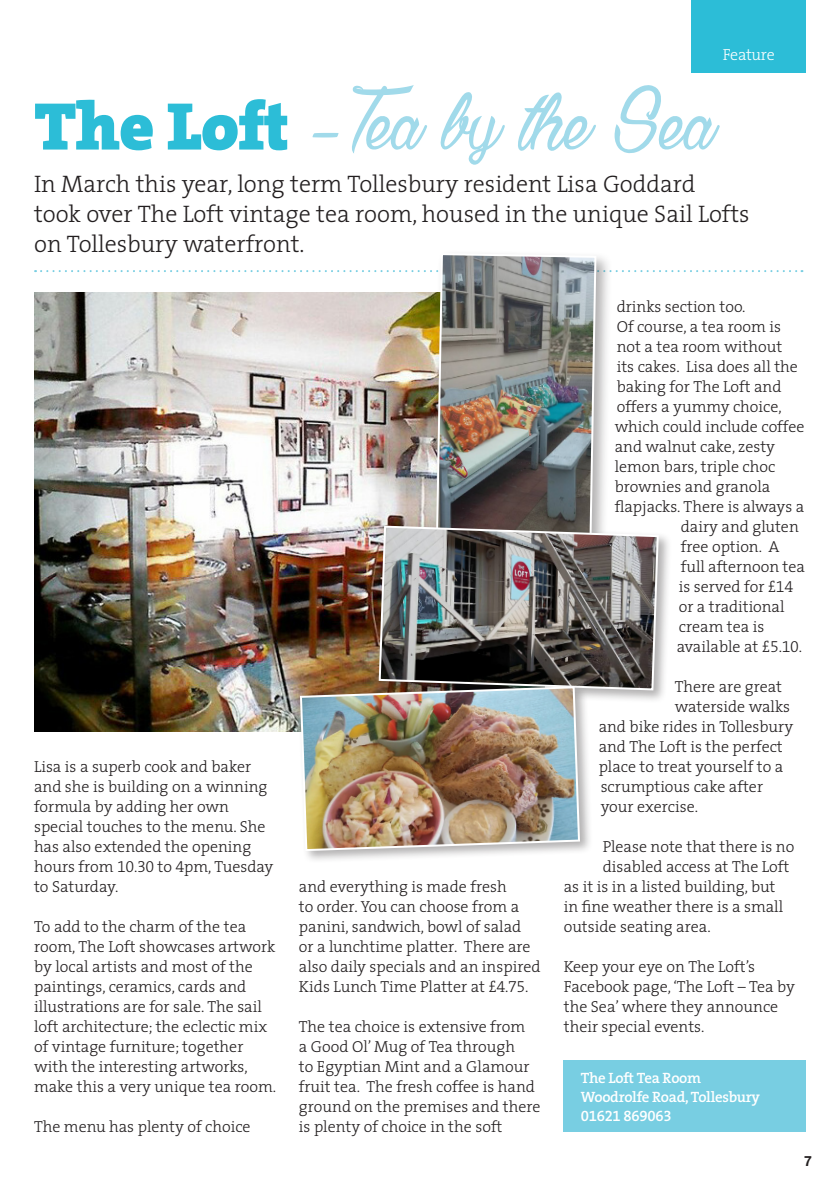
<style>
.page{position:relative;width:840px;height:1191px;background:#fff}
.page>*{position:absolute;margin:0;border:0;box-sizing:border-box;transform-origin:0 0}
.t1{font:92px "Chardons";color:#a1daea}
.t2{font:300 24px/30px "The Serif";color:#231f20}
.t3{font:300 16px/20px "The Serif";color:#231f20}
.t4{font:300 16px "The Serif";letter-spacing:-.02em;color:#fff}
.t5{font:600 15px "The Serif";letter-spacing:-.02em;color:#fff}
.t6{font:15px "The Serif Semi Bold Expert";letter-spacing:-.02em;color:#fff}
.t7{font:700 14px "Helvetica Neue";color:#231f20}
.s1{font-family:"The Serif";font-weight:900;font-size:68px;color:#2cbdd7}
.s2{font-family:"The Serif Light Expert";font-weight:400}
</style>
<div class="page">
<div style="left:563px;top:1060px;width:242px;height:72px;background:#78cee2"></div>
<img style="left:34px;top:293px;width:398px;height:438px">
<div style="left:691px;top:0;width:114px;height:72px;background:#2cbdd7"></div>
<svg style="left:35px;top:270px;width:767px;height:2px"></svg>
<div style="left:432px;top:249px;width:180px;height:304px;background:#231f20;opacity:.35"></div>
<img style="left:435px;top:252px;width:162px;height:271px">
<div style="left:376px;top:523px;width:295px;height:180px;background:#231f20;opacity:.35"></div>
<img style="left:377px;top:524px;width:282px;height:167px">
<div style="left:297px;top:684px;width:295px;height:180px;background:#231f20;opacity:.35"></div>
<img style="left:299px;top:685px;width:281px;height:167px">
<p class="t4" style="left:722px;top:42px;width:54px">Feature</p>
<p class="t1" style="left:34px;top:77px;width:683px"><span class="s1">The Loft</span> –Tea by the Sea</p>
<p class="t2" style="left:34px;top:168px;width:716px">In March this year, long term Tollesbury resident Lisa Goddard<br>took over The Loft vintage tea room, housed in the unique Sail Lofts on Tollesbury waterfront.</p>
<p class="t3" style="left:34px;top:756px;width:241px">Lisa is a superb cook and baker and she is building on a winning formula by adding her own special touches to the menu. She has also extended the opening hours from <span class="s2">10.30</span> to <span class="s2">4</span>pm, Tuesday to Saturday.</p>
<p class="t3" style="left:34px;top:916px;width:243px">To add to the charm of the tea room, The Loft showcases artwork by local artists and most of the paintings, ceramics, cards and illustrations are for sale. The sail loft architecture; the eclectic mix of vintage furniture; together with the interesting artworks, make this a very unique tea room.</p>
<p class="t3" style="left:34px;top:1116px;width:218px">The menu has plenty of choice</p>
<p class="t3" style="left:299px;top:876px;width:243px">and everything is made fresh<br>to order. You can choose from a panini, sandwich, bowl of salad<br>or a lunchtime platter. There are also daily specials and an inspired<br>Kids Lunch Time Platter at <span class="s2">£4.75</span>.</p>
<p class="t3" style="left:299px;top:1016px;width:243px">The tea choice is extensive from<br>a Good Ol’ Mug of Tea through<br>to Egyptian Mint and a Glamour fruit tea. The fresh coffee is hand ground on the premises and there is plenty of choice in the soft</p>
<p class="t3" style="left:616px;top:296px;width:130px">drinks section too.</p>
<p class="t3" style="left:616px;top:316px;width:166px">Of course, a tea room is</p>
<p class="t3" style="left:616px;top:336px;width:167px">not a tea room without</p>
<p class="t3" style="left:616px;top:356px;width:183px">its cakes. Lisa does all the</p>
<p class="t3" style="left:616px;top:376px;width:166px">baking for The Loft and</p>
<p class="t3" style="left:616px;top:396px;width:166px">offers a yummy choice,</p>
<p class="t3" style="left:614px;top:416px;width:191px">which could include coffee</p>
<p class="t3" style="left:614px;top:436px;width:162px">and walnut cake, zesty</p>
<p class="t3" style="left:614px;top:456px;width:162px">lemon bars, triple choc</p>
<p class="t3" style="left:614px;top:476px;width:157px">brownies and granola</p>
<p class="t3" style="left:614px;top:496px;width:191px">flapjacks. There is always a</p>
<p class="t3" style="left:680px;top:516px;width:119px">dairy and gluten</p>
<p class="t3" style="left:680px;top:536px;width:100px">free option. A</p>
<p class="t3" style="left:680px;top:556px;width:125px">full afternoon tea</p>
<p class="t3" style="left:678px;top:576px;width:116px">is served for <span class="s2">£14</span></p>
<p class="t3" style="left:678px;top:596px;width:107px">or a traditional</p>
<p class="t3" style="left:678px;top:616px;width:87px">cream tea is</p>
<p class="t3" style="left:676px;top:636px;width:127px">available at £<span class="s2">5.10.</span></p>
<p class="t3" style="left:674px;top:676px;width:109px">There are great</p>
<p class="t3" style="left:674px;top:696px;width:117px">waterside walks</p>
<p class="t3" style="left:598px;top:716px;width:196px">and bike rides in Tollesbury</p>
<p class="t3" style="left:598px;top:736px;width:185px">and The Loft is the perfect</p>
<p class="t3" style="left:598px;top:756px;width:186px">place to treat yourself to a</p>
<p class="t3" style="left:600px;top:776px;width:164px">scrumptious cake after</p>
<p class="t3" style="left:600px;top:796px;width:99px">your exercise.</p>
<p class="t3" style="left:602px;top:836px;width:193px">Please note that there is no</p>
<p class="t3" style="left:602px;top:856px;width:188px">disabled access at The Loft</p>
<p class="t3" style="left:563px;top:876px;width:213px">as it is in a listed building, but</p>
<p class="t3" style="left:563px;top:896px;width:221px">in fine weather there is a small</p>
<p class="t3" style="left:563px;top:916px;width:148px">outside seating area.</p>
<p class="t3" style="left:563px;top:956px;width:233px">Keep your eye on The Loft’s<br>Facebook page, ‘The Loft – Tea by the Sea’ where they announce their special events.</p>
<p class="t5" style="left:580px;top:1065px;width:122px">The Loft Tea Room</p>
<p class="t5" style="left:580px;top:1084px;width:181px">Woodrolfe Road, Tollesbury</p>
<p class="t6" style="left:580px;top:1103px;width:92px">01621 869063</p>
<p class="t7" style="left:803px;top:1150px;width:9px">7</p>
</div>
